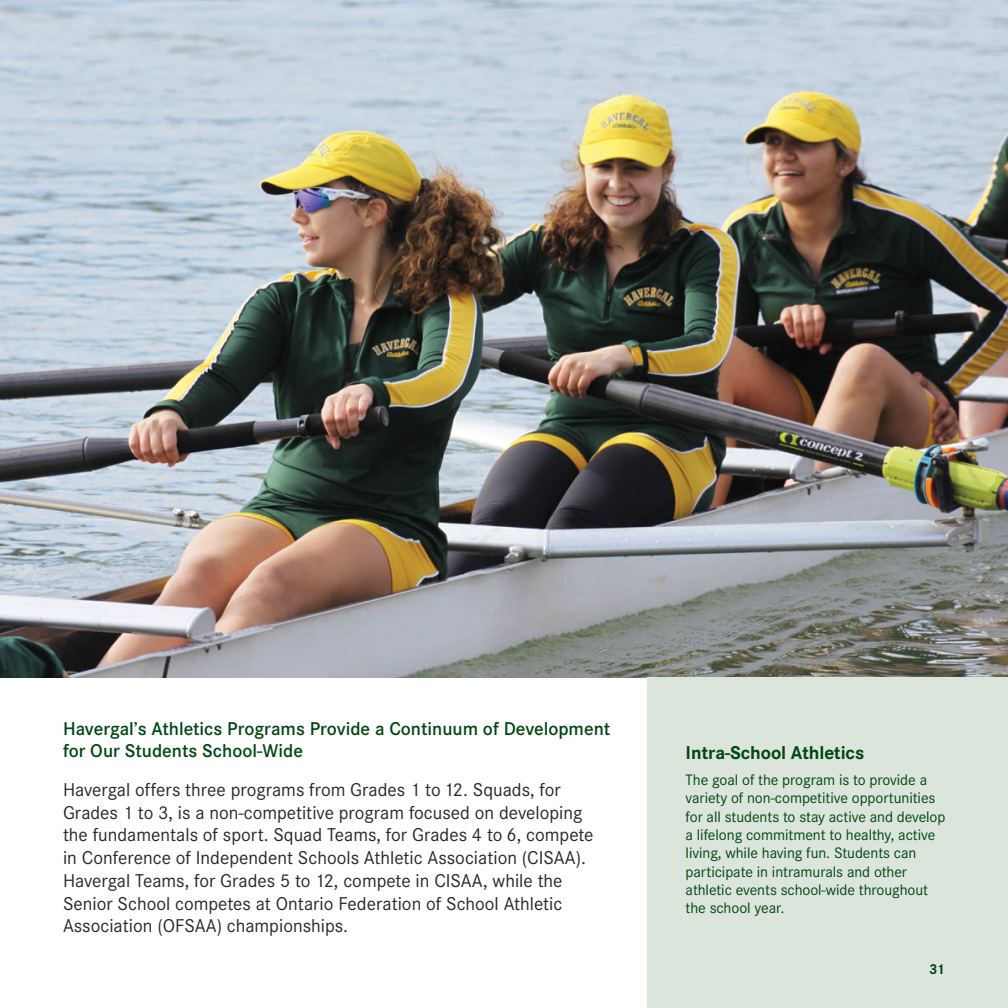
<style>
.page{position:relative;width:1008px;height:1008px;background:#fff}
.page>*{position:absolute;margin:0;border:0;box-sizing:border-box;transform-origin:0 0}
.t1{font:19.25px/22.8px "Corporate S";color:#292829}
.t2{font:600 19.25px/22.8px "Corporate S";color:#004712}
.t3{font:700 19.25px "Corporate S";letter-spacing:-.005em;color:#004712}
.t4{font:15.75px/18.4px "Corporate S";letter-spacing:-.005em;color:#004712}
.t5{font:700 14.88px "Corporate S";color:#004712}
</style>
<div class="page">
<img style="left:0;top:0;width:1008px;height:677px">
<div style="left:648px;top:677px;width:360px;height:331px;background:#dbe5db"></div>
<p class="t2" style="left:63px;top:717px;width:549px">Havergal’s Athletics Programs Provide a Continuum of Development for Our Students School-Wide</p>
<p class="t1" style="left:63px;top:778px;width:532px">Havergal offers three programs from Grades 1 to 12. Squads, for Grades 1 to 3, is a non-competitive program focused on developing the fundamentals of sport. Squad Teams, for Grades 4 to 6, compete in Conference of Independent Schools Athletic Association (CISAA).<br>Havergal Teams, for Grades 5 to 12, compete in CISAA, while the Senior School competes at Ontario Federation of School Athletic Association (OFSAA) championships.</p>
<p class="t3" style="left:686px;top:741px;width:180px">Intra-School Athletics</p>
<p class="t4" style="left:686px;top:771px;width:261px">The goal of the program is to provide a variety of non-competitive opportunities for all students to stay active and develop a lifelong commitment to healthy, active living, while having fun. Students can participate in intramurals and other athletic events school-wide throughout the school year.</p>
<p class="t5" style="left:929px;top:961px;width:17px">31</p>
</div>
